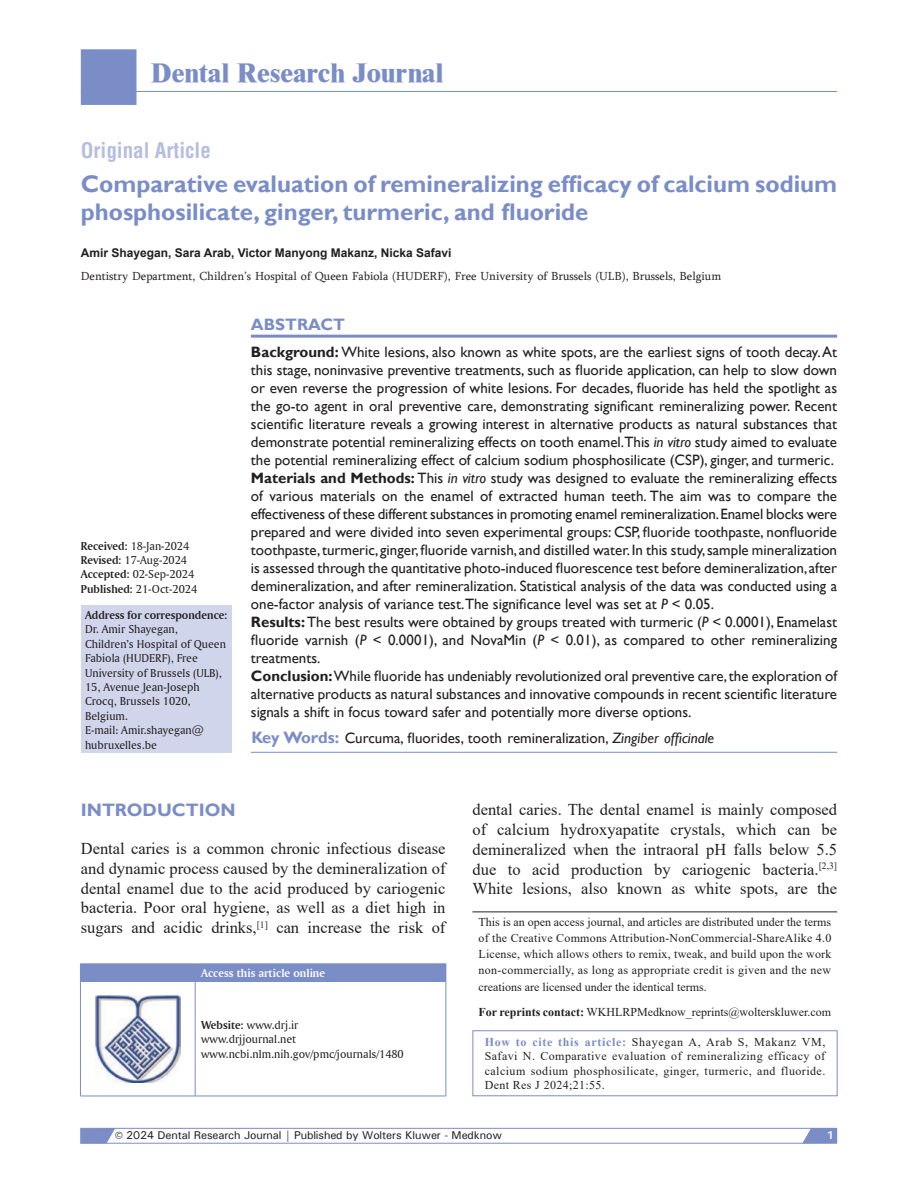
<style>
.page{position:relative;width:918px;height:1188px;background:#fff}
.page>*{position:absolute;margin:0;border:0;box-sizing:border-box;transform-origin:0 0}
.t1{font:800 27px "Times New Roman";color:#7a8dc7}
.AT{font:700 24px/28.8px "Gill Sans";color:#7a8dc7}
.AH{font:700 condensed 21px "Helvetica";color:#b5bedf}
.t2{font:700 18px "Gill Sans";color:#7a8dc7}
.TX{font:16.5px/19.8px "Times New Roman";color:#231f20;text-align:justify}
.ABSH{font:700 16.5px "Gill Sans";color:#7a8dc7}
.ABS{font:15px/18px "Gill Sans";color:#231f20;text-align:justify}
.KWD{font:15px "Gill Sans";color:#231f20}
.C{font:12px/16.2px "Times New Roman";color:#231f20;text-align:justify}
.ADD{font:12px/14.4px "Amerigo BT Roman A";color:#231f20}
.HTC{font:12px/14.4px "Times New Roman";letter-spacing:.035em;color:#231f20;text-align:justify}
.AFF{font:12px "Sylfaen";color:#231f20}
.HIS{font:12px "Amerigo BT Roman A";color:#231f20}
.Web{font:12px "Amerigo BT Roman A";color:#231f20}
.AU{font:700 12px "Arial";color:#231f20}
.AAO{font:12px "Amerigo BT Bold A";color:#fff}
.t3{font:500 11.25px "Univers";letter-spacing:-.01em;color:#231f20}
.t4{font:700 11.25px "Univers";color:#fff}
.s1{font-weight:700}
.s2{font-style:italic}
.s3{font-weight:700;font-size:16.5px;color:#7a8dc7}
.s4{font-family:"Amerigo BT Bold A"}
.s5{font-weight:700;color:#7a8dc7}
.s6{font-size:15px}
</style>
<div class="page">
<hr style="left:81px;top:91px;width:756px;height:1px;background:#778fd9">
<div style="left:81px;top:49px;width:56px;height:56px;background:#7a8dc7;border:1px solid #7a8dc7"></div>
<svg style="left:80px;top:1128px;width:757px;height:16px"></svg>
<hr style="left:251px;top:335px;width:586px;height:3px;background:#7a8dc7">
<hr style="left:251px;top:752px;width:586px;height:1px;background:#7a8dc7">
<div style="left:81px;top:606px;width:151px;height:147px;background:#d1d5eb"></div>
<div style="left:80px;top:964px;width:366px;height:17px;background:#7a8dc7"></div>
<svg style="left:446px;top:964px;width:1px;height:17px"></svg>
<hr style="left:80px;top:982px;width:1px;height:114px;background:#7a8dc7">
<hr style="left:80px;top:981px;width:115px;height:1px;background:#7a8dc7">
<hr style="left:80px;top:1096px;width:115px;height:1px;background:#7a8dc7">
<hr style="left:195px;top:982px;width:1px;height:114px;background:#7a8dc7">
<hr style="left:195px;top:981px;width:251px;height:1px;background:#7a8dc7">
<hr style="left:446px;top:982px;width:1px;height:114px;background:#7a8dc7">
<hr style="left:195px;top:1096px;width:251px;height:1px;background:#7a8dc7">
<img style="left:96px;top:995px;width:84px;height:87px">
<div style="left:472px;top:1030px;width:366px;height:66px;border:1px solid #7a8dc7"></div>
<hr style="left:473px;top:912px;width:364px;height:1px;background:#231f20">
<h1 class="t1" style="left:151px;top:57px;width:294px">Dental Research Journal</h1>
<p class="AH" style="left:81px;top:136px;width:132px">Original Article</p>
<p class="AT" style="left:81px;top:170px;width:758px">Comparative evaluation of remineralizing efficacy of calcium sodium phosphosilicate, ginger, turmeric, and fluoride</p>
<p class="AU" style="left:81px;top:244px;width:372px">Amir Shayegan, Sara Arab, Victor Manyong Makanz, Nicka Safavi</p>
<p class="AFF" style="left:81px;top:268px;width:642px">Dentistry Department, Children’s Hospital of Queen Fabiola (HUDERF), Free University of Brussels (ULB), Brussels, Belgium</p>
<p class="ABSH" style="left:251px;top:315px;width:96px">ABSTRACT</p>
<p class="ABS" style="left:251px;top:343px;width:588px"><span class="s1">Background:</span> White lesions, also known as white spots, are the earliest signs of tooth decay. At this stage, noninvasive preventive treatments, such as fluoride application, can help to slow down or even reverse the progression of white lesions. For decades, fluoride has held the spotlight as the go‑to agent in oral preventive care, demonstrating significant remineralizing power. Recent scientific literature reveals a growing interest in alternative products as natural substances that demonstrate potential remineralizing effects on tooth enamel.This <span class="s2">in vitro</span> study aimed to evaluate the potential remineralizing effect of calcium sodium phosphosilicate (CSP), ginger, and turmeric.</p>
<p class="ABS" style="left:251px;top:469px;width:588px"><span class="s1">Materials and Methods:</span> This <span class="s2">in vitro</span> study was designed to evaluate the remineralizing effects of various materials on the enamel of extracted human teeth. The aim was to compare the effectiveness of these different substances in promoting enamel remineralization. Enamel blocks were prepared and were divided into seven experimental groups: CSP, fluoride toothpaste, nonfluoride toothpaste, turmeric, ginger, fluoride varnish, and distilled water. In this study, sample mineralization is assessed through the quantitative photo‑induced fluorescence test before demineralization, after demineralization, and after remineralization. Statistical analysis of the data was conducted using a one‑factor analysis of variance test.The significance level was set at <span class="s2">P</span> &lt; 0.05.</p>
<p class="ABS" style="left:251px;top:613px;width:588px"><span class="s1">Results:</span> The best results were obtained by groups treated with turmeric (<span class="s2">P</span> &lt; 0.0001), Enamelast fluoride varnish (<span class="s2">P</span> &lt; 0.0001), and NovaMin (<span class="s2">P</span> &lt; 0.01), as compared to other remineralizing treatments.</p>
<p class="ABS" style="left:251px;top:667px;width:588px"><span class="s1">Conclusion:</span> While fluoride has undeniably revolutionized oral preventive care, the exploration of alternative products as natural substances and innovative compounds in recent scientific literature signals a shift in focus toward safer and potentially more diverse options.</p>
<p class="KWD" style="left:251px;top:730px;width:464px"><span class="s3">Key Words:</span> Curcuma, fluorides, tooth remineralization, <span class="s2">Zingiber officinale</span></p>
<p class="HIS" style="left:81px;top:538px;width:110px"><span class="s4">Received:</span> 18‑Jan‑2024</p>
<p class="HIS" style="left:81px;top:553px;width:108px"><span class="s4">Revised:</span> 17‑Aug‑2024</p>
<p class="HIS" style="left:81px;top:567px;width:115px"><span class="s4">Accepted:</span> 02‑Sep‑2024</p>
<p class="HIS" style="left:81px;top:582px;width:118px"><span class="s4">Published:</span> 21-Oct-2024</p>
<p class="ADD" style="left:85px;top:607px;width:144px"><span class="s4">Address for correspondence:<br></span>Dr. Amir Shayegan,<br>Children’s Hospital of Queen<br>Fabiola (HUDERF), Free<br>University of Brussels (ULB),<br>15, Avenue Jean‑Joseph<br>Crocq, Brussels 1020,<br>Belgium.<br>E‑mail: Amir.shayegan@ hubruxelles.be</p>
<h1 class="t2" style="left:81px;top:799px;width:156px">INTRODUCTION</h1>
<p class="TX" style="left:81px;top:838px;width:366px">Dental caries is a common chronic infectious disease and dynamic process caused by the demineralization of dental enamel due to the acid produced by cariogenic bacteria. Poor oral hygiene, as well as a diet high in sugars and acidic drinks,<sup>[1]</sup> can increase the risk of</p>
<p class="AAO" style="left:201px;top:966px;width:125px">Access this article online</p>
<p class="TX" style="left:472px;top:799px;width:366px">dental caries. The dental enamel is mainly composed of calcium hydroxyapatite crystals, which can be demineralized when the intraoral pH falls below 5.5 due to acid production by cariogenic bacteria.<sup>[2,3] </sup>White lesions, also known as white spots, are the</p>
<p class="C" style="left:479px;top:913px;width:354px">This is an open access journal, and articles are distributed under the terms of the Creative Commons Attribution‑NonCommercial‑ShareAlike 4.0<br>License, which allows others to remix, tweak, and build upon the work non‑commercially, as long as appropriate credit is given and the new creations are licensed under the identical terms.</p>
<p class="C" style="left:479px;top:1003px;width:354px"><span class="s1">For reprints contact:</span> WKHLRPMedknow_reprints@wolterskluwer.com</p>
<p class="Web" style="left:201px;top:1018px;width:99px"><span class="s4">Website:</span> www.drj.ir</p>
<p class="Web" style="left:201px;top:1032px;width:97px">www.drjjournal.net</p>
<p class="Web" style="left:201px;top:1046px;width:204px">www.ncbi.nlm.nih.gov/pmc/journals/1480</p>
<p class="HTC" style="left:485px;top:1034px;width:342px"><span class="s5">How to cite this article:</span> Shayegan A, Arab S, Makanz VM, Safavi N. Comparative evaluation of remineralizing efficacy of calcium sodium phosphosilicate, ginger, turmeric, and fluoride.<br>Dent Res J 2024;21:55.</p>
<p class="t3" style="left:115px;top:1128px;width:388px"><span class="s6">©</span> 2024 Dental Research Journal | Published by Wolters Kluwer - Medknow</p>
<p class="t4" style="left:827px;top:1128px;width:9px">1</p>
</div>
